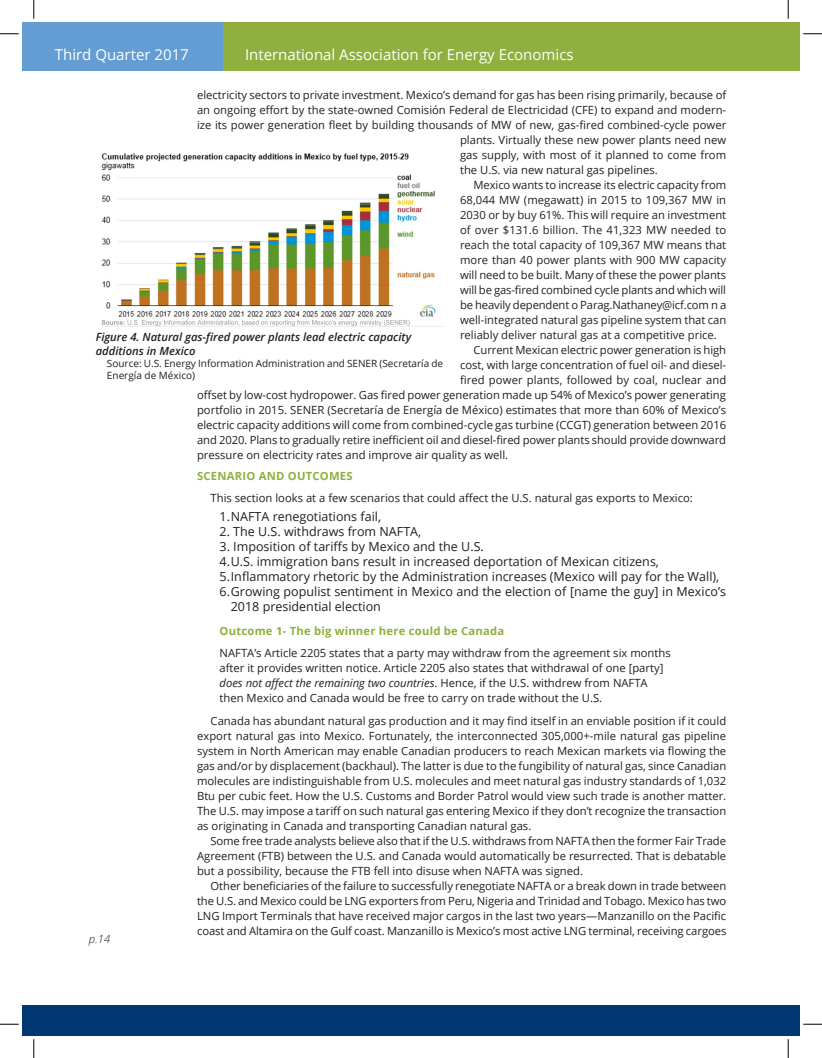
<style>
.page{position:relative;width:822px;height:1058px;background:#fff}
.page>*{position:absolute;margin:0;border:0;box-sizing:border-box;transform-origin:0 0}
.t1{font:15px "Open Sans";color:#fff}
.t2{font:12.5px "Open Sans";color:#231f20}
.t3{font:11.25px/15px "Open Sans";color:#231f20;text-align:justify}
.t4{font:11.25px/15px "Open Sans";color:#222;text-align:justify}
.t5{font:italic 600 11.25px/13.5px "Open Sans";color:#231f20}
.t6{font:700 11.25px "Open Sans";letter-spacing:.02em;color:#8faf3e}
.t7{font:italic 300 11.25px "Open Sans";color:#231f20}
.t8{font:10px/12px "Open Sans";color:#231f20}
.s1{font-style:italic}
</style>
<div class="page">
<div style="left:22px;top:1004px;width:766px;height:31px;background:#013874"></div>
<div style="left:220px;top:22px;width:568px;height:49px;background:#8faf3e"></div>
<div style="left:22px;top:22px;width:201px;height:49px;background:#639dd4"></div>
<div style="left:788px;top:1004px;width:11px;height:31px;background:#013874"></div>
<div style="left:788px;top:22px;width:11px;height:49px;background:#8faf3e"></div>
<img style="left:101px;top:153px;width:342px;height:174px">
<svg style="left:0;top:33px;width:19px;height:2px"></svg>
<svg style="left:803px;top:33px;width:18px;height:2px"></svg>
<svg style="left:0;top:1023px;width:19px;height:2px"></svg>
<svg style="left:803px;top:1023px;width:18px;height:2px"></svg>
<svg style="left:33px;top:0;width:2px;height:19px"></svg>
<svg style="left:33px;top:1039px;width:2px;height:19px"></svg>
<svg style="left:787px;top:0;width:1px;height:19px"></svg>
<svg style="left:787px;top:1039px;width:1px;height:19px"></svg>
<h1 class="t1" style="left:55px;top:44px;width:135px">Third Quarter 2017</h1>
<h1 class="t1" style="left:245px;top:44px;width:330px">International Association for Energy Economics</h1>
<p class="t3" style="left:197px;top:87px;width:530px">electricity sectors to private investment. Mexico’s demand for gas has been rising primarily, because of</p>
<p class="t3" style="left:197px;top:102px;width:530px">an ongoing effort by the state-owned Comisión Federal de Electricidad (CFE) to expand and modern-</p>
<p class="t3" style="left:197px;top:117px;width:530px">ize its power generation fleet by building thousands of MW of new, gas-fired combined-cycle power</p>
<p class="t3" style="left:460px;top:132px;width:267px">plants. Virtually these new power plants need new</p>
<p class="t3" style="left:460px;top:147px;width:267px">gas supply, with most of it planned to come from</p>
<p class="t3" style="left:460px;top:162px;width:199px">the U.S. via new natural gas pipelines.</p>
<p class="t4" style="left:460px;top:177px;width:268px;text-indent:13px">Mexico wants to increase its electric capacity from 68,044 MW (megawatt) in 2015 to 109,367 MW in 2030 or by buy 61%. This will require an investment of over $131.6 billion. The 41,323 MW needed to reach the total capacity of 109,367 MW means that more than 40 power plants with 900 MW capacity will need to be built. Many of these the power plants will be gas-fired combined cycle plants and which will be heavily dependent o Parag.Nathaney@icf.com n a well-integrated natural gas pipeline system that can reliably deliver natural gas at a competitive price.</p>
<p class="t3" style="left:473px;top:342px;width:254px">Current Mexican electric power generation is high</p>
<p class="t3" style="left:460px;top:357px;width:267px">cost, with large concentration of fuel oil- and diesel-</p>
<p class="t3" style="left:460px;top:372px;width:267px">fired power plants, followed by coal, nuclear and</p>
<p class="t3" style="left:197px;top:387px;width:530px">offset by low-cost hydropower. Gas fired power generation made up 54% of Mexico’s power generating</p>
<p class="t3" style="left:197px;top:402px;width:530px">portfolio in 2015. SENER (Secretaría de Energía de México) estimates that more than 60% of Mexico’s</p>
<p class="t3" style="left:197px;top:417px;width:530px">electric capacity additions will come from combined-cycle gas turbine (CCGT) generation between 2016</p>
<p class="t3" style="left:197px;top:432px;width:530px">and 2020. Plans to gradually retire inefficient oil and diesel-fired power plants should provide downward</p>
<p class="t3" style="left:197px;top:447px;width:312px">pressure on electricity rates and improve air quality as well.</p>
<p class="t6" style="left:197px;top:467px;width:100px">Scenario and Outc</p>
<p class="t6" style="left:320px;top:467px;width:34px">om es</p>
<p class="t3" style="left:210px;top:490px;width:483px">This section looks at a few scenarios that could affect the U.S. natural gas exports to Mexico:</p>
<p class="t2" style="left:219px;top:507px;width:163px">1.NAFTA renegotiations fail,</p>
<p class="t2" style="left:219px;top:522px;width:203px">2. The U.S. withdraws from NAFTA,</p>
<p class="t2" style="left:219px;top:537px;width:266px">3. Imposition of tariffs by Mexico and the U.S.</p>
<p class="t2" style="left:219px;top:552px;width:441px">4.U.S. immigration bans result in increased deportation of Mexican citizens,</p>
<p class="t2" style="left:219px;top:567px;width:501px">5.Inflammatory rhetoric by the Administration increases (Mexico will pay for the Wall),</p>
<p class="t2" style="left:219px;top:582px;width:508px">6.Growing populist sentiment in Mexico and the election of [name the guy] in Mexico’s</p>
<p class="t2" style="left:231px;top:597px;width:151px">2018 presidential election</p>
<p class="t6" style="left:219px;top:623px;width:286px">Outcome 1- The big winner here could be Canada</p>
<p class="t3" style="left:219px;top:645px;width:452px;text-align:left">NAFTA’s Article 2205 states that a party may withdraw from the agreement six months after it provides written notice. Article 2205 also states that withdrawal of one [party] <span class="s1">does not affect the remaining two countries</span>. Hence, if the U.S. withdrew from NAFTA then Mexico and Canada would be free to carry on trade without the U.S.</p>
<p class="t3" style="left:197px;top:712px;width:530px;text-indent:14px">Canada has abundant natural gas production and it may find itself in an enviable position if it could export natural gas into Mexico. Fortunately, the interconnected 305,000+-mile natural gas pipeline system in North American may enable Canadian producers to reach Mexican markets via flowing the gas and/or by displacement (backhaul). The latter is due to the fungibility of natural gas, since Canadian molecules are indistinguishable from U.S. molecules and meet natural gas industry standards of 1,032<br>Btu per cubic feet. How the U.S. Customs and Border Patrol would view such trade is another matter.<br>The U.S. may impose a tariff on such natural gas entering Mexico if they don’t recognize the transaction as originating in Canada and transporting Canadian natural gas.</p>
<p class="t3" style="left:197px;top:832px;width:530px;text-indent:14px">Some free trade analysts believe also that if the U.S. withdraws from NAFTA then the former Fair Trade Agreement (FTB) between the U.S. and Canada would automatically be resurrected. That is debatable but a possibility, because the FTB fell into disuse when NAFTA was signed.</p>
<p class="t3" style="left:197px;top:877px;width:530px;text-indent:14px">Other beneficiaries of the failure to successfully renegotiate NAFTA or a break down in trade between the U.S. and Mexico could be LNG exporters from Peru, Nigeria and Trinidad and Tobago. Mexico has two LNG Import Terminals that have received major cargos in the last two years—Manzanillo on the Pacific coast and Altamira on the Gulf coast. Manzanillo is Mexico’s most active LNG terminal, receiving cargoes</p>
<p class="t5" style="left:96px;top:330px;width:317px">Figure 4. Natural gas-fired power plants lead electric capacity additions in Mexico</p>
<p class="t8" style="left:107px;top:357px;width:337px">Source: U.S. Energy Information Administration and SENER (Secretaría de<br>Energía de México)</p>
<p class="t7" style="left:89px;top:931px;width:23px">p.14</p>
</div>
